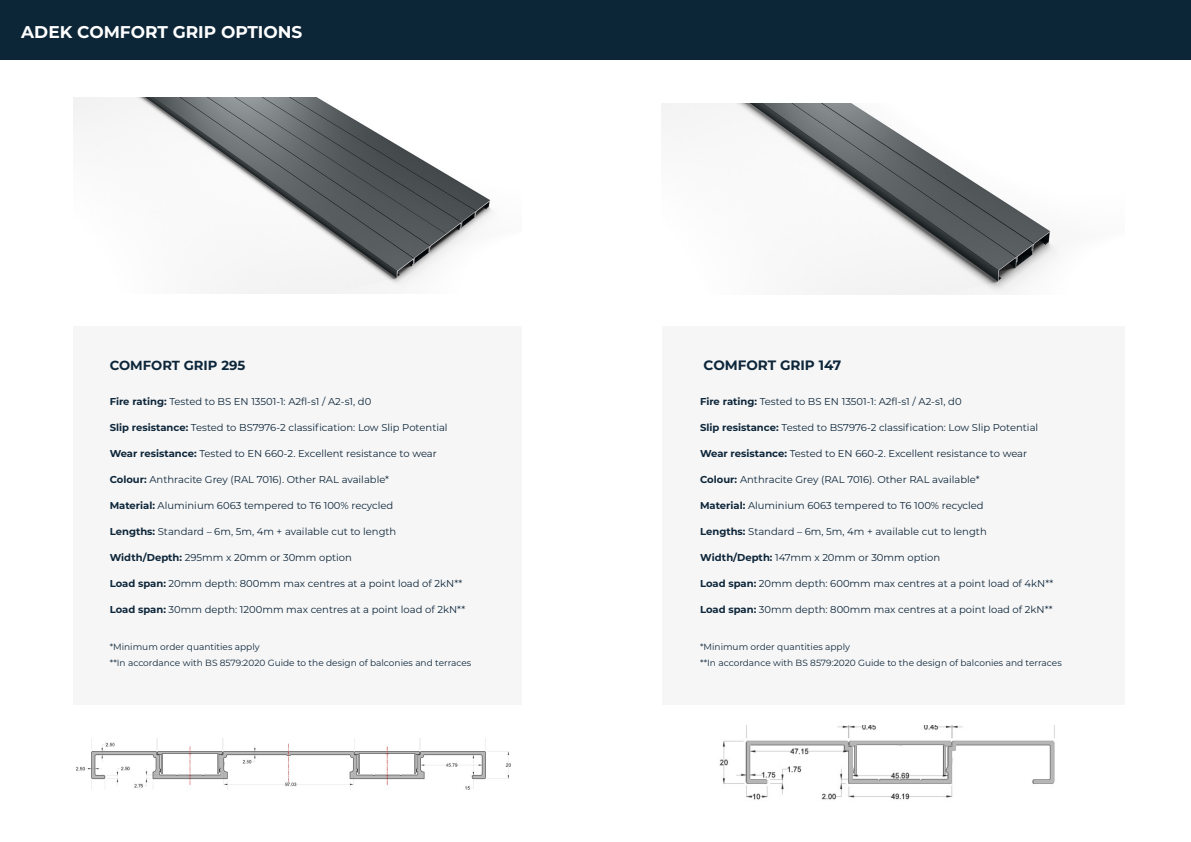
<style>
.page{position:relative;width:1191px;height:842px;background:#fff}
.page>*{position:absolute;margin:0;border:0;box-sizing:border-box;transform-origin:0 0}
.t1{font:700 17px "Montserrat";color:#fff}
.t2{font:700 13.6px "Montserrat";color:#0d263a}
.t3{font:700 13.2px "Montserrat";color:#0d263a}
.t4{font:10px "Montserrat";color:#0d263a}
.t5{font:9px "Montserrat";color:#0d263a}
.s1{font-weight:700}
</style>
<div class="page">
<img style="left:74px;top:98px;width:418px;height:196px">
<div style="left:74px;top:326px;width:448px;height:378px;background:#f6f6f6"></div>
<img style="left:76px;top:738px;width:435px;height:51px">
<div style="left:0;top:0;width:1191px;height:60px;background:#0c2637"></div>
<img style="left:662px;top:103px;width:395px;height:191px">
<img style="left:719px;top:725px;width:336px;height:75px">
<div style="left:662px;top:326px;width:462px;height:378px;background:#f6f6f6"></div>
<p class="t1" style="left:21px;top:20px;width:283px">ADEK COMFORT GRIP OPTIONS</p>
<p class="t3" style="left:110px;top:356px;width:137px">COMFORT GRIP 295</p>
<p class="t4" style="left:110px;top:395px;width:263px"><span class="s1">Fire rating:</span> Tested to BS EN 13501-1: A2fl-s1 / A2-s1, d0</p>
<p class="t4" style="left:110px;top:421px;width:339px"><span class="s1">Slip resistance:</span> Tested to BS7976-2 classification: Low Slip Potential</p>
<p class="t4" style="left:110px;top:447px;width:328px"><span class="s1">Wear resistance:</span> Tested to EN 660-2. Excellent resistance to wear</p>
<p class="t4" style="left:110px;top:473px;width:281px"><span class="s1">Colour:</span> Anthracite Grey (RAL 7016). Other RAL available*</p>
<p class="t4" style="left:110px;top:499px;width:285px"><span class="s1">Material:</span> Aluminium 6063 tempered to T6 100% recycled</p>
<p class="t4" style="left:110px;top:525px;width:288px"><span class="s1">Lengths:</span> Standard – 6m, 5m, 4m + available cut to length</p>
<p class="t4" style="left:110px;top:551px;width:244px"><span class="s1">Width/Depth:</span> 295mm x 20mm or 30mm option</p>
<p class="t4" style="left:110px;top:577px;width:354px"><span class="s1">Load span:</span> 20mm depth: 800mm max centres at a point load of 2kN**</p>
<p class="t4" style="left:110px;top:603px;width:357px"><span class="s1">Load span:</span> 30mm depth: 1200mm max centres at a point load of 2kN**</p>
<p class="t5" style="left:110px;top:640px;width:151px">*Minimum order quantities apply</p>
<p class="t5" style="left:110px;top:656px;width:363px">**In accordance with BS 8579:2020 Guide to the design of balconies and terraces</p>
<p class="t2" style="left:703px;top:356px;width:139px">COMFORT GRIP 147</p>
<p class="t4" style="left:700px;top:395px;width:263px"><span class="s1">Fire rating:</span> Tested to BS EN 13501-1: A2fl-s1 / A2-s1, d0</p>
<p class="t4" style="left:700px;top:421px;width:340px"><span class="s1">Slip resistance:</span> Tested to BS7976-2 classification: Low Slip Potential</p>
<p class="t4" style="left:700px;top:447px;width:328px"><span class="s1">Wear resistance:</span> Tested to EN 660-2. Excellent resistance to wear</p>
<p class="t4" style="left:700px;top:473px;width:281px"><span class="s1">Colour:</span> Anthracite Grey (RAL 7016). Other RAL available*</p>
<p class="t4" style="left:700px;top:499px;width:285px"><span class="s1">Material:</span> Aluminium 6063 tempered to T6 100% recycled</p>
<p class="t4" style="left:700px;top:525px;width:288px"><span class="s1">Lengths:</span> Standard – 6m, 5m, 4m + available cut to length</p>
<p class="t4" style="left:700px;top:551px;width:242px"><span class="s1">Width/Depth:</span> 147mm x 20mm or 30mm option</p>
<p class="t4" style="left:700px;top:577px;width:355px"><span class="s1">Load span:</span> 20mm depth: 600mm max centres at a point load of 4kN**</p>
<p class="t4" style="left:700px;top:603px;width:354px"><span class="s1">Load span:</span> 30mm depth: 800mm max centres at a point load of 2kN**</p>
<p class="t5" style="left:700px;top:640px;width:151px">*Minimum order quantities apply</p>
<p class="t5" style="left:700px;top:656px;width:363px">**In accordance with BS 8579:2020 Guide to the design of balconies and terraces</p>
</div>
